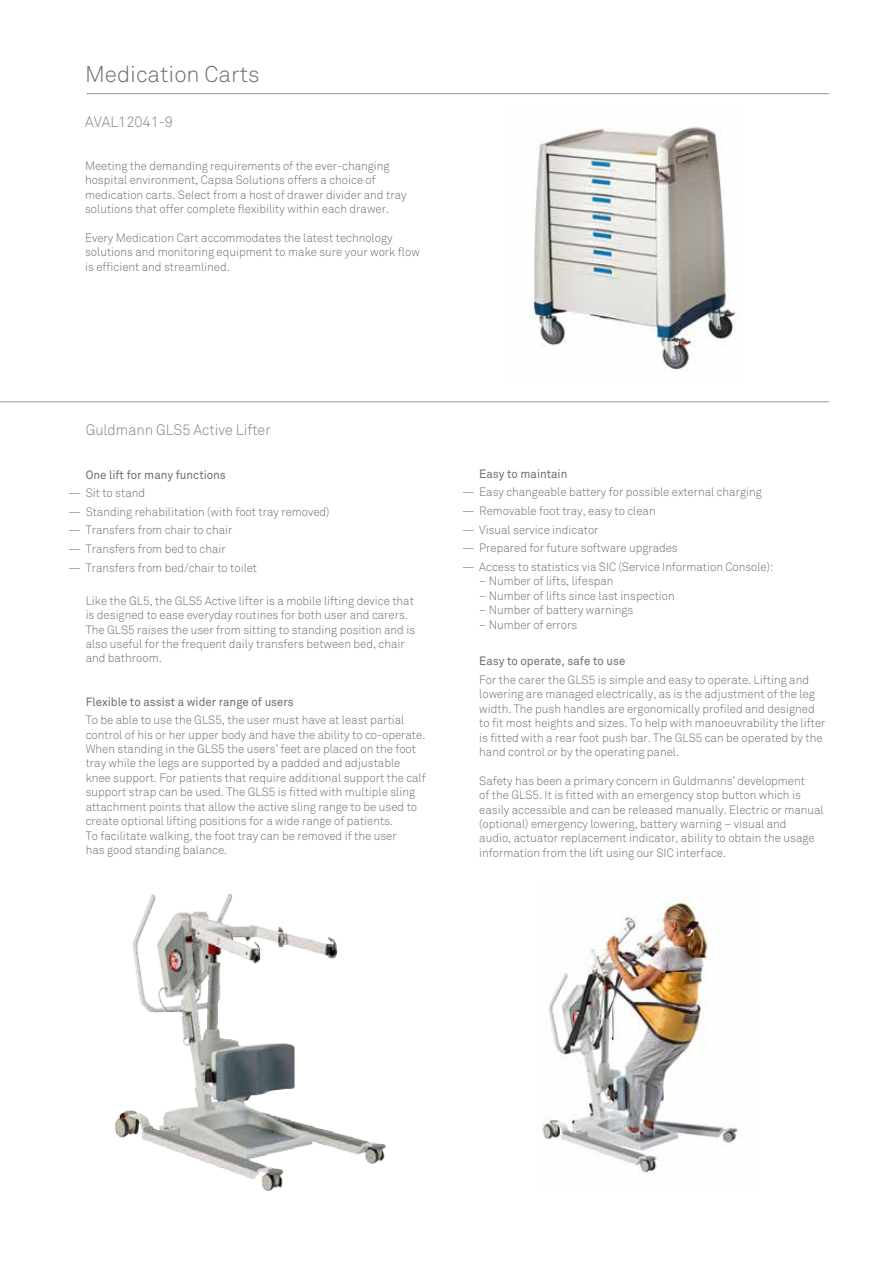
<style>
.page{position:relative;width:893px;height:1263px;background:#fff}
.page>*{position:absolute;margin:0;border:0;box-sizing:border-box;transform-origin:0 0}
.t1{font:300 22.5px "Akkurat";color:#6d6e71}
.t2{font:300 15px "Akkurat";color:#808285;scale:.95 1}
.t3{font:300 12px/14.4px "Akkurat";color:#6d6e71;scale:.95 1}
.t4{font:12px "Akkurat";color:#6d6e71;scale:.95 1}
</style>
<div class="page">
<hr style="left:0;top:402px;width:829px;height:1px;background:#939598">
<img style="left:542px;top:899px;width:200px;height:275px">
<img style="left:115px;top:894px;width:271px;height:298px">
<hr style="left:87px;top:93px;width:742px;height:1px;background:#939598">
<img style="left:524px;top:127px;width:216px;height:244px">
<h1 class="t1" style="left:85px;top:61px;width:176px">Medication Carts</h1>
<p class="t2" style="left:85px;top:113px;width:94px">AVAL12041-9</p>
<p class="t3" style="left:85px;top:159px;width:340px">Meeting the demanding requirements of the ever-changing hospital environment, Capsa Solutions offers a choice of medication carts. Select from a host of drawer divider and tray solutions that offer complete flexibility within each drawer.</p>
<p class="t3" style="left:85px;top:231px;width:354px">Every Medication Cart accommodates the latest technology solutions and monitoring equipment to make sure your work flow is efficient and streamlined.</p>
<p class="t2" style="left:86px;top:421px;width:196px">Guldmann GLS5 Active Lifter</p>
<p class="t4" style="left:86px;top:467px;width:149px">One lift for many functions</p>
<p class="t3" style="left:69px;top:486px;width:82px">— Sit to stand</p>
<p class="t3" style="left:69px;top:505px;width:276px">— Standing rehabilitation (with foot tray removed)</p>
<p class="t3" style="left:69px;top:523px;width:174px">— Transfers from chair to chair</p>
<p class="t3" style="left:69px;top:542px;width:167px">— Transfers from bed to chair</p>
<p class="t3" style="left:69px;top:561px;width:200px">— Transfers from bed/chair to toilet</p>
<p class="t3" style="left:86px;top:594px;width:348px">Like the GL5, the GLS5 Active lifter is a mobile lifting device that is designed to ease everyday routines for both user and carers.<br>The GLS5 raises the user from sitting to standing position and is also useful for the frequent daily transfers between bed, chair and bathroom.</p>
<p class="t4" style="left:86px;top:694px;width:221px">Flexible to assist a wider range of users</p>
<p class="t3" style="left:86px;top:713px;width:360px">To be able to use the GLS5, the user must have at least partial control of his or her upper body and have the ability to co-operate.<br>When standing in the GLS5 the users’ feet are placed on the foot tray while the legs are supported by a padded and adjustable knee support. For patients that require additional support the calf support strap can be used. The GLS5 is fitted with multiple sling attachment points that allow the active sling range to be used to create optional lifting positions for a wide range of patients.<br>To facilitate walking, the foot tray can be removed if the user<br>has good standing balance.</p>
<p class="t4" style="left:479px;top:467px;width:94px">Easy to maintain</p>
<p class="t3" style="left:462px;top:485px;width:317px">— Easy changeable battery for possible external charging</p>
<p class="t3" style="left:462px;top:504px;width:205px">— Removable foot tray, easy to clean</p>
<p class="t3" style="left:462px;top:523px;width:145px">— Visual service indicator</p>
<p class="t3" style="left:462px;top:541px;width:228px">— Prepared for future software upgrades</p>
<p class="t3" style="left:462px;top:560px;width:329px">— Access to statistics via SIC (Service Information Console):</p>
<p class="t3" style="left:479px;top:574px;width:143px">– Number of lifts, lifespan</p>
<p class="t3" style="left:479px;top:589px;width:207px">– Number of lifts since last inspection</p>
<p class="t3" style="left:479px;top:603px;width:164px">– Number of battery warnings</p>
<p class="t3" style="left:479px;top:617px;width:105px">– Number of errors</p>
<p class="t4" style="left:479px;top:654px;width:155px">Easy to operate, safe to use</p>
<p class="t3" style="left:479px;top:673px;width:366px">For the carer the GLS5 is simple and easy to operate. Lifting and lowering are managed electrically, as is the adjustment of the leg width. The push handles are ergonomically profiled and designed to fit most heights and sizes. To help with manoeuvrability the lifter is fitted with a rear foot push bar. The GLS5 can be operated by the hand control or by the operating panel.</p>
<p class="t3" style="left:479px;top:774px;width:364px">Safety has been a primary concern in Guldmanns’ development<br>of the GLS5. It is fitted with an emergency stop button which is easily accessible and can be released manually. Electric or manual (optional) emergency lowering, battery warning – visual and<br>audio, actuator replacement indicator, ability to obtain the usage information from the lift using our SIC interface.</p>
</div>
